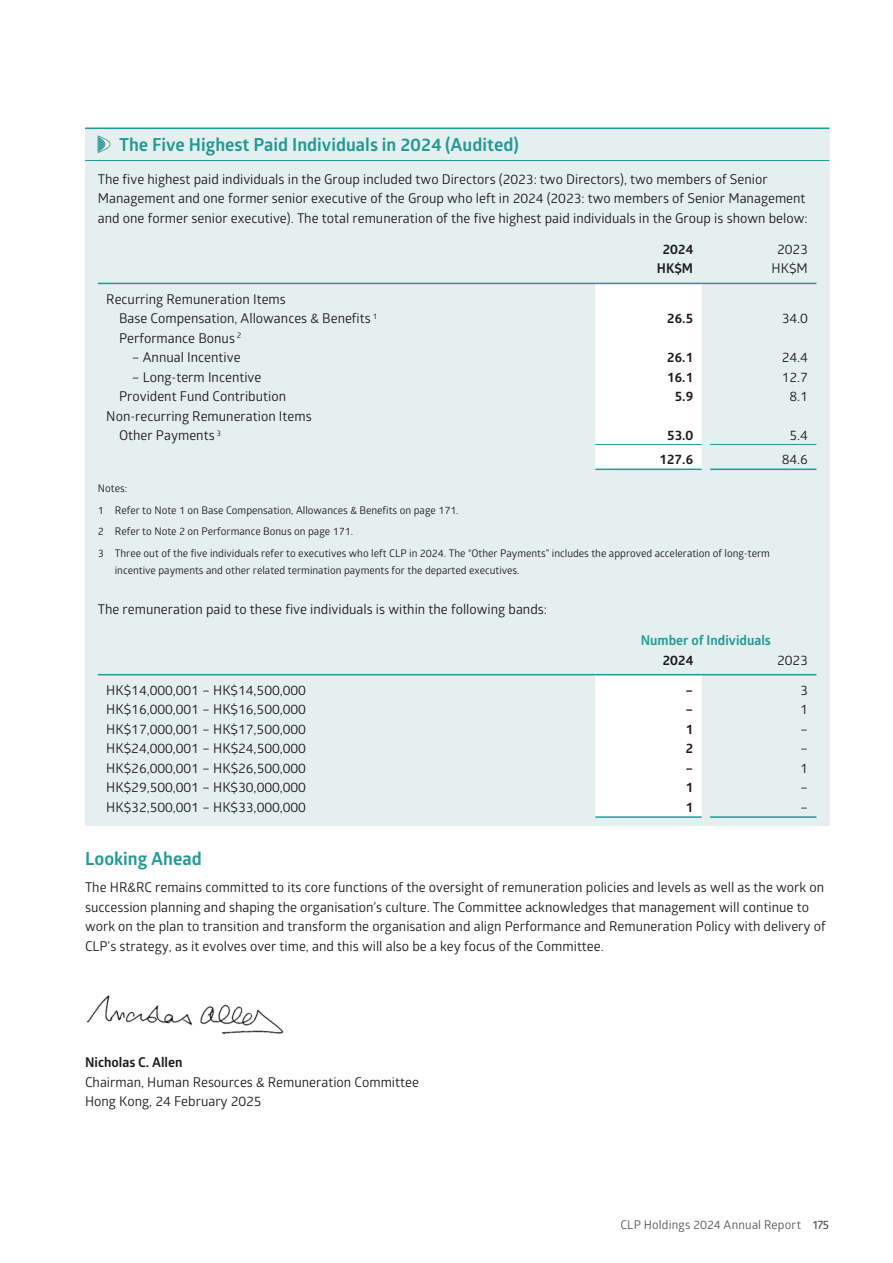
<style>
.page{position:relative;width:893px;height:1263px;background:#fff}
.page>*{position:absolute;margin:0;border:0;box-sizing:border-box;transform-origin:0 0}
.t1{font:700 18px "Glober";color:#219a96}
.t2{font:13.5px/19.5px "Glober";color:#1c1c1b}
.t3{font:700 13.5px "Glober";color:#1c1c1b}
.t4{font:700 13.5px "Glober";color:#219a96}
.t5{font:12px "Glober";letter-spacing:.015em;color:#575756}
.t6{font:10.5px/21.5px "Glober";color:#1c1c1b}
.s1{font-weight:600}
</style>
<div class="page">
<div style="left:85px;top:128px;width:744px;height:698px;background:#e5efef"></div>
<hr style="left:85px;top:160px;width:744px;height:1px;background:#219a96">
<hr style="left:85px;top:128px;width:744px;height:1px;background:#219a96">
<svg style="left:97px;top:136px;width:14px;height:17px"></svg>
<div style="left:595px;top:284px;width:107px;height:185px;background:#fff"></div>
<hr style="left:98px;top:283px;width:497px;height:1px;background:#219a96">
<hr style="left:595px;top:283px;width:107px;height:1px;background:#219a96">
<hr style="left:702px;top:283px;width:114px;height:1px;background:#219a96">
<hr style="left:595px;top:444px;width:107px;height:1px;background:#219a96">
<hr style="left:710px;top:444px;width:106px;height:1px;background:#219a96">
<hr style="left:595px;top:469px;width:107px;height:1px;background:#219a96">
<hr style="left:710px;top:469px;width:106px;height:1px;background:#219a96">
<div style="left:595px;top:675px;width:107px;height:141px;background:#fff"></div>
<hr style="left:98px;top:674px;width:497px;height:1px;background:#219a96">
<hr style="left:595px;top:674px;width:107px;height:1px;background:#219a96">
<hr style="left:702px;top:674px;width:114px;height:1px;background:#219a96">
<hr style="left:595px;top:816px;width:107px;height:2px;background:#219a96">
<hr style="left:710px;top:816px;width:106px;height:2px;background:#219a96">
<img style="left:86px;top:995px;width:198px;height:40px">
<h1 class="t1" style="left:119px;top:132px;width:401px">The Five Highest Paid Individuals in 2024 (Audited)</h1>
<p class="t2" style="left:98px;top:169px;width:711px">The five highest paid individuals in the Group included two Directors (2023: two Directors), two members of Senior<br>Management and one former senior executive of the Group who left in 2024 (2023: two members of Senior Management and one former senior executive). The total remuneration of the five highest paid individuals in the Group is shown below:</p>
<p class="t3" style="left:662px;top:239px;width:32px">2024</p>
<p class="t2" style="left:777px;top:239px;width:32px">2023</p>
<p class="t3" style="left:657px;top:259px;width:38px">HK$M</p>
<p class="t2" style="left:772px;top:258px;width:38px">HK$M</p>
<p class="t2" style="left:119px;top:289px;width:260px;text-indent:-13px">Recurring Remuneration Items<br>Base Compensation, Allowances &amp; Benefits <sup>1</sup></p>
<p class="t3" style="left:667px;top:309px;width:28px">26.5</p>
<p class="t2" style="left:782px;top:308px;width:28px">34.0</p>
<p class="t2" style="left:119px;top:328px;width:124px">Performance Bonus <sup>2</sup></p>
<p class="t2" style="left:132px;top:347px;width:110px">– Annual Incentive</p>
<p class="t3" style="left:667px;top:348px;width:28px">26.1</p>
<p class="t2" style="left:782px;top:347px;width:28px">24.4</p>
<p class="t2" style="left:132px;top:367px;width:131px">– Long-term Incentive</p>
<p class="t3" style="left:667px;top:367px;width:28px">16.1</p>
<p class="t2" style="left:782px;top:367px;width:28px">12.7</p>
<p class="t2" style="left:119px;top:386px;width:169px">Provident Fund Contribution</p>
<p class="t3" style="left:674px;top:387px;width:20px">5.9</p>
<p class="t2" style="left:789px;top:386px;width:20px">8.1</p>
<p class="t2" style="left:119px;top:406px;width:194px;text-indent:-13px">Non-recurring Remuneration Items<br>Other Payments <sup>3</sup></p>
<p class="t3" style="left:667px;top:426px;width:28px">53.0</p>
<p class="t2" style="left:789px;top:425px;width:20px">5.4</p>
<p class="t3" style="left:659px;top:450px;width:36px">127.6</p>
<p class="t2" style="left:782px;top:449px;width:28px">84.6</p>
<p class="t6" style="left:98px;top:477px;width:674px">Notes:<br>1 Refer to Note 1 on Base Compensation, Allowances &amp; Benefits on page 171.<br>2 Refer to Note 2 on Performance Bonus on page 171.<br>3 Three out of the five individuals refer to executives who left CLP in 2024. The “Other Payments” includes the approved acceleration of long-term</p>
<p class="t6" style="left:115px;top:559px;width:406px">incentive payments and other related termination payments for the departed executives.</p>
<p class="t2" style="left:98px;top:599px;width:451px">The remuneration paid to these five individuals is within the following bands:</p>
<p class="t4" style="left:641px;top:631px;width:132px">Number of Individuals</p>
<p class="t3" style="left:662px;top:650px;width:32px">2024</p>
<p class="t2" style="left:777px;top:649px;width:32px">2023</p>
<p class="t2" style="left:106px;top:680px;width:201px">HK$14,000,001 – HK$14,500,000</p>
<p class="t3" style="left:685px;top:681px;width:9px">–</p>
<p class="t2" style="left:800px;top:680px;width:9px">3</p>
<p class="t2" style="left:106px;top:699px;width:201px">HK$16,000,001 – HK$16,500,000</p>
<p class="t3" style="left:685px;top:700px;width:9px">–</p>
<p class="t2" style="left:800px;top:699px;width:9px">1</p>
<p class="t2" style="left:106px;top:719px;width:201px">HK$17,000,001 – HK$17,500,000</p>
<p class="t3" style="left:685px;top:720px;width:9px">1</p>
<p class="t2" style="left:800px;top:719px;width:9px">–</p>
<p class="t2" style="left:106px;top:738px;width:201px">HK$24,000,001 – HK$24,500,000</p>
<p class="t3" style="left:685px;top:739px;width:9px">2</p>
<p class="t2" style="left:800px;top:738px;width:9px">–</p>
<p class="t2" style="left:106px;top:758px;width:201px">HK$26,000,001 – HK$26,500,000</p>
<p class="t3" style="left:685px;top:759px;width:9px">–</p>
<p class="t2" style="left:800px;top:758px;width:9px">1</p>
<p class="t2" style="left:106px;top:777px;width:201px">HK$29,500,001 – HK$30,000,000</p>
<p class="t3" style="left:685px;top:778px;width:9px">1</p>
<p class="t2" style="left:800px;top:777px;width:9px">–</p>
<p class="t2" style="left:106px;top:797px;width:201px">HK$32,500,001 – HK$33,000,000</p>
<p class="t3" style="left:685px;top:798px;width:9px">1</p>
<p class="t2" style="left:800px;top:797px;width:9px">–</p>
<h1 class="t1" style="left:85px;top:846px;width:118px">Looking Ahead</h1>
<p class="t2" style="left:85px;top:877px;width:742px">The HR&amp;RC remains committed to its core functions of the oversight of remuneration policies and levels as well as the work on succession planning and shaping the organisation’s culture. The Committee acknowledges that management will continue to work on the plan to transition and transform the organisation and align Performance and Remuneration Policy with delivery of CLP’s strategy, as it evolves over time, and this will also be a key focus of the Committee.</p>
<p class="t3" style="left:85px;top:1053px;width:99px">Nicholas C. Allen</p>
<p class="t2" style="left:85px;top:1072px;width:335px">Chairman, Human Resources &amp; Remuneration Committee<br>Hong Kong, 24 February 2025</p>
<p class="t5" style="left:620px;top:1217px;width:210px">CLP Holdings 2024 Annual Report <span class="s1">175</span></p>
</div>
